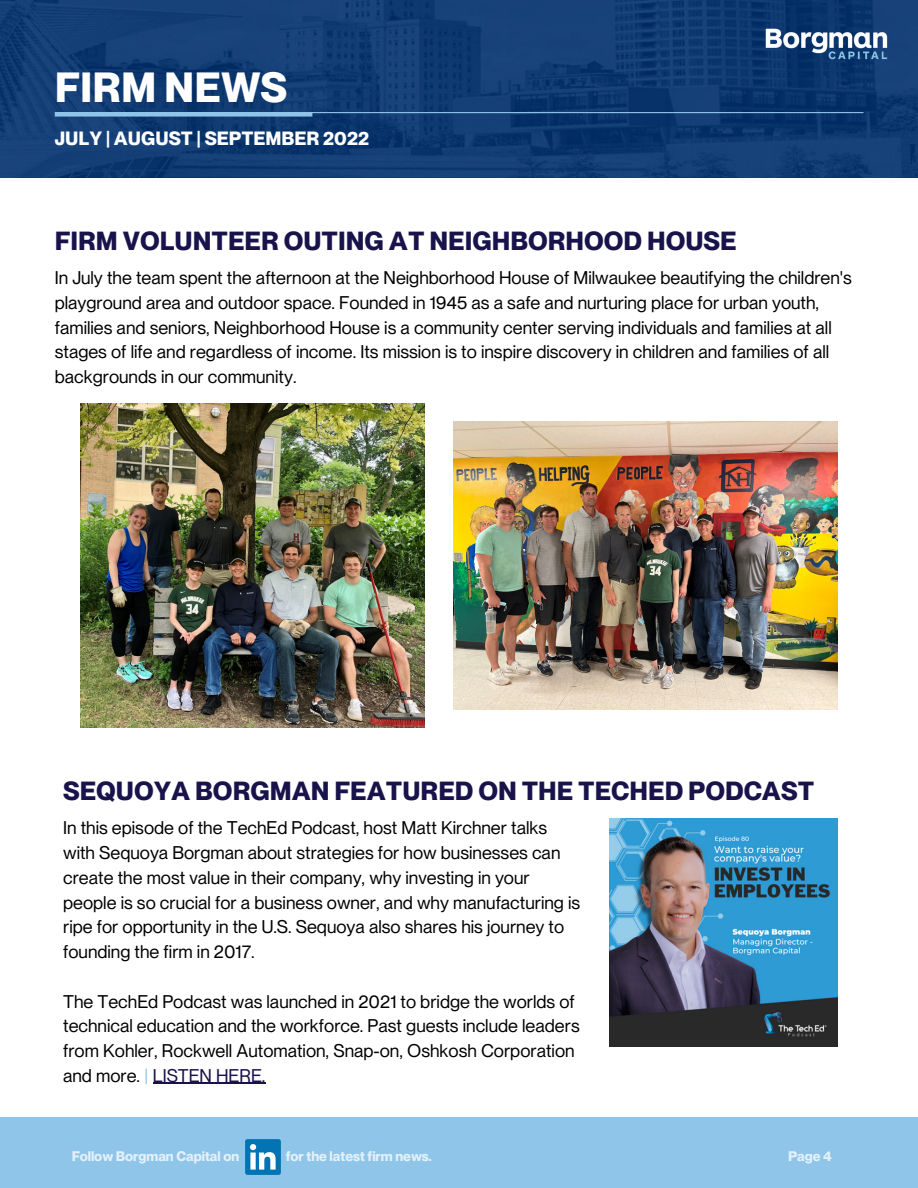
<style>
.page{position:relative;width:918px;height:1188px;background:#fff}
.page>*{position:absolute;margin:0;border:0;box-sizing:border-box;transform-origin:0 0}
.t1{font:700 41.25px "PP Neue Montreal";color:#fff}
.t2{font:700 25.65px "PP Neue Montreal";color:#19124b}
.t3{font:700 18.75px "PP Neue Montreal";color:#fff}
.t4{font:18px/24.8px "PP Neue Montreal";color:#000}
.t5{font:700 13.65px "PP Neue Montreal";color:#fff}
.s1{color:#8fc5e8}
.s2{color:#19124b}
</style>
<div class="page">
<img style="left:0;top:0;width:918px;height:178px">
<hr style="left:55px;top:112px;width:808px;height:1px;background:#8fc5e8">
<div style="left:55px;top:112px;width:257px;height:5px;background:#8fc5e8"></div>
<img style="left:764px;top:26px;width:124px;height:37px">
<div style="left:0;top:1118px;width:918px;height:70px;background:#8fc5e8"></div>
<img style="left:245px;top:1139px;width:35px;height:35px">
<img style="left:81px;top:404px;width:344px;height:324px">
<img style="left:454px;top:422px;width:383px;height:288px">
<img style="left:609px;top:818px;width:228px;height:228px">
<hr style="left:153px;top:1083px;width:112px;height:1px;background:#19124b">
<h1 class="t1" style="left:55px;top:62px;width:234px">FIRM NEWS</h1>
<p class="t3" style="left:55px;top:127px;width:316px">JULY | AUGUST | SEPTEMBER 2022</p>
<h2 class="t2" style="left:55px;top:225px;width:683px">FIRM VOLUNTEER OUTING AT NEIGHBORHOOD HOUSE</h2>
<p class="t4" style="left:55px;top:265px;width:799px">In July the team spent the afternoon at the Neighborhood House of Milwaukee beautifying the children's playground area and outdoor space. Founded in 1945 as a safe and nurturing place for urban youth, families and seniors, Neighborhood House is a community center serving individuals and families at all stages of life and regardless of income. Its mission is to inspire discovery in children and families of all backgrounds in our community.</p>
<h2 class="t2" style="left:63px;top:776px;width:753px">SEQUOYA BORGMAN FEATURED ON THE TECHED PODCAST</h2>
<p class="t4" style="left:63px;top:815px;width:519px">In this episode of the TechEd Podcast, host Matt Kirchner talks with Sequoya Borgman about strategies for how businesses can create the most value in their company, why investing in your people is so crucial for a business owner, and why manufacturing is ripe for opportunity in the U.S. Sequoya also shares his journey to founding the firm in 2017.</p>
<p class="t4" style="left:63px;top:989px;width:518px">The TechEd Podcast was launched in 2021 to bridge the worlds of technical education and the workforce. Past guests include leaders from Kohler, Rockwell Automation, Snap-on, Oshkosh Corporation and more. <span class="s1">|</span> <span class="s2">LISTEN HERE.</span></p>
<p class="t5" style="left:71px;top:1148px;width:169px">Follow Borgman Capital on</p>
<p class="t5" style="left:286px;top:1148px;width:148px">for the latest firm news.</p>
<p class="t5" style="left:788px;top:1148px;width:45px">Page 4</p>
</div>
